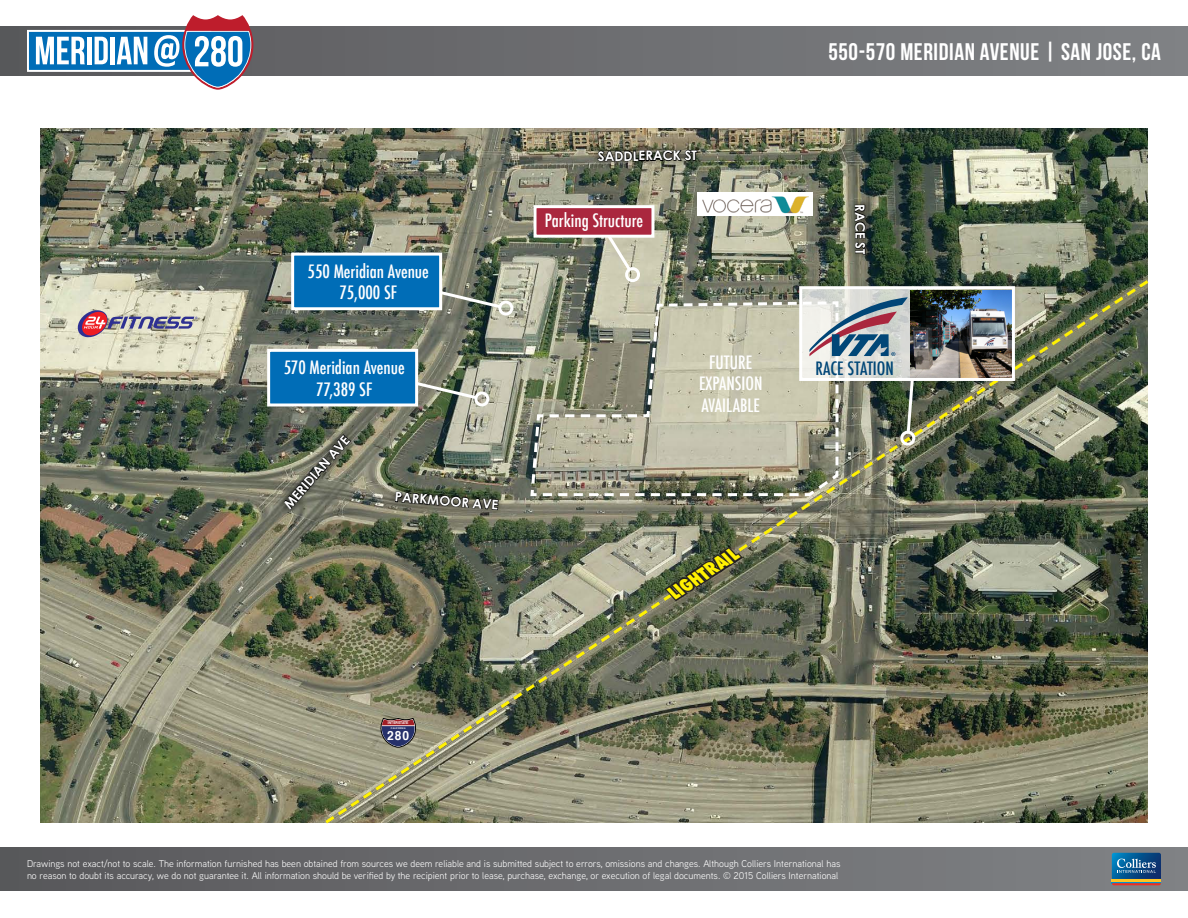
<style>
.page{position:relative;width:1188px;height:918px;background:#fff}
.page>*{position:absolute;margin:0;border:0;box-sizing:border-box;transform-origin:0 0}
.t1{font:24px "Bebas Neue";letter-spacing:.025em;color:#fff}
.t2{font:500 condensed 18px "Futura";color:#fff}
.t3{font:500 condensed 18px "Futura";color:#004677}
.t4{font:italic 800 condensed 18px "Futura";color:#fff101}
.t5{font:700 13.2px "Century Gothic";letter-spacing:-.01em;color:#fff}
.t6{font:700 12.6px "Helvetica";color:#fff;scale:.95 1}
.t7{font:9.75px/12px "Aaux Next";color:#fff}
.t8{font:700 3.9px "Helvetica";color:#fff;scale:.88 1}
.t9{font:700 2.4px "Helvetica";letter-spacing:.09em;color:#fff;scale:.89 1}
</style>
<div class="page">
<div style="left:0;top:847px;width:1188px;height:44px;background:linear-gradient(to right,#58585b,#818284)"></div>
<svg style="left:0;top:26px;width:1188px;height:49px;background:#707174"></svg>
<svg style="left:1112px;top:853px;width:49px;height:32px;background:#406c8a"></svg>
<svg style="left:27px;top:15px;width:226px;height:75px"></svg>
<img style="left:40px;top:129px;width:1108px;height:693px">
<svg style="left:273px;top:425px;width:49px;height:95px;background:#616556"></svg>
<svg style="left:848px;top:198px;width:25px;height:64px;background:#4a4e43"></svg>
<svg style="left:591px;top:143px;width:113px;height:25px;background:#565646"></svg>
<svg style="left:591px;top:238px;width:52px;height:39px;background:#b0b2a0"></svg>
<div style="left:291px;top:253px;width:151px;height:57px;background:#006db7;border:3px solid #fff"></div>
<div style="left:534px;top:205px;width:120px;height:33px;background:#aa273e;border:3px solid #fff"></div>
<div style="left:267px;top:349px;width:151px;height:57px;background:#006db7;border:3px solid #fff"></div>
<svg style="left:78px;top:310px;width:120px;height:27px;background:#b69fa5"></svg>
<img style="left:322px;top:277px;width:827px;height:547px">
<svg style="left:662px;top:505px;width:112px;height:111px;background:#686c56"></svg>
<div style="left:697px;top:192px;width:116px;height:24px;background:#fff"></div>
<img style="left:702px;top:196px;width:107px;height:18px">
<svg style="left:803px;top:290px;width:108px;height:7px"></svg>
<svg style="left:646px;top:297px;width:273px;height:171px;background:#b2b2a1"></svg>
<img style="left:911px;top:290px;width:100px;height:87px">
<div style="left:799px;top:286px;width:216px;height:95px;border:3px solid #fff"></div>
<p class="t2" style="left:308px;top:259px;width:123px">550 Meridian Avenue</p>
<p class="t2" style="left:339px;top:281px;width:59px">75,000 SF</p>
<p class="t2" style="left:284px;top:356px;width:122px">570 Meridian Avenue</p>
<p class="t2" style="left:316px;top:377px;width:58px">77,389 SF</p>
<p class="t5" style="left:281px;top:501px;width:93px;rotate:-49deg">MERIDIAN AVE</p>
<p class="t5" style="left:395px;top:489px;width:105px;rotate:4deg">PARKMOOR AVE</p>
<p class="t5" style="left:598px;top:147px;width:101px">SADDLERACK ST</p>
<p class="t2" style="left:545px;top:209px;width:100px">Parking Structure</p>
<p class="t2" style="left:709px;top:350px;width:44px">FUTURE</p>
<p class="t2" style="left:699px;top:372px;width:65px">EXPANSION</p>
<p class="t2" style="left:702px;top:394px;width:60px">AVAILABLE</p>
<p class="t4" style="left:665px;top:584px;width:80px;rotate:-33deg">LIGHTRAIL</p>
<p class="t8" style="left:388px;top:720px;width:25px">INTERSTATE</p>
<p class="t9" style="left:391px;top:726px;width:18px">CALIFORNIA</p>
<p class="t6" style="left:387px;top:726px;width:25px">280</p>
<h1 class="t1" style="left:828px;top:38px;width:334px">550-570 MERIDIAN AVENUE | SAN JOSE, CA</h1>
<p class="t5" style="left:869px;top:204px;width:52px;rotate:90deg">AR C T SE</p>
<p class="t3" style="left:816px;top:357px;width:80px">RACE STATION</p>
<p class="t7" style="left:27px;top:857px;width:815px">Drawings not exact/not to scale. The information furnished has been obtained from sources we deem reliable and is submitted subject to errors, omissions and changes. Although Colliers International has no reason to doubt its accuracy, we do not guarantee it. All information should be verified by the recipient prior to lease, purchase, exchange, or execution of legal documents. © 2015 Colliers International</p>
</div>
